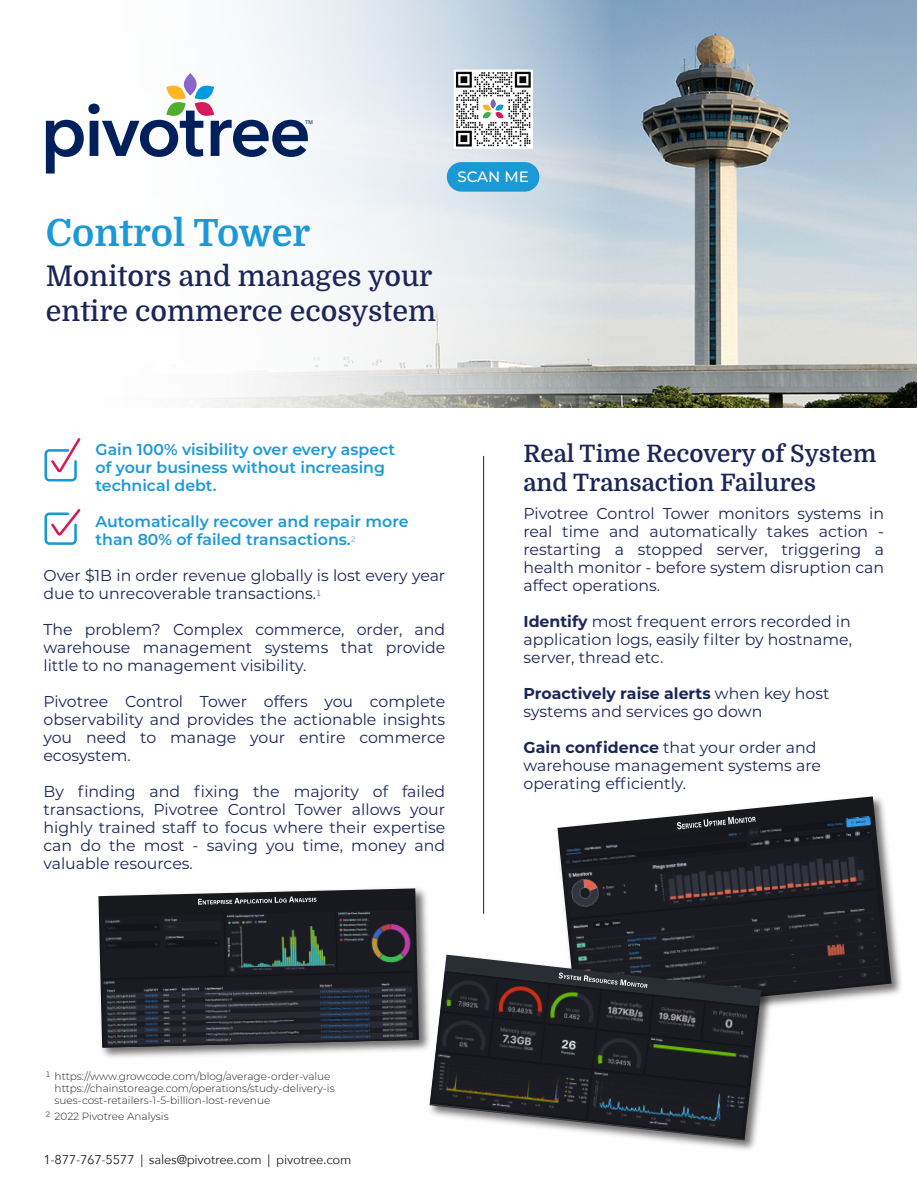
<style>
.page{position:relative;width:918px;height:1188px;background:#fff}
.page>*{position:absolute;margin:0;border:0;box-sizing:border-box;transform-origin:0 0}
.t1{font:700 37.5px "Domine";color:#1b99d6}
.t2{font:500 28.5px/34.5px "Domine";color:#1a2658}
.t3{font:600 24px/28.5px "Domine";color:#1a2658}
.t4{font:15.75px/18px "Montserrat";color:#1a2658;text-align:justify}
.t5{font:600 15.75px/18px "Montserrat";color:#1b99d6}
.t6{font:500 15px "Montserrat";color:#fff}
.t7{font:12.75px "Avenir Next";letter-spacing:-.015em;color:#231f20}
.t8{font:300 10.5px/12px "Montserrat";color:#231f20}
.t9{font:5.4px "Arial";color:#00205b}
.s1{font-weight:300;font-size:12px}
.s2{font-weight:700}
.s3{font-size:12px}
</style>
<div class="page">
<hr style="left:483px;top:456px;width:1px;height:458px;background:#1a2658">
<img style="left:102px;top:889px;width:326px;height:169px">
<svg style="left:98px;top:888px;width:321px;height:160px;fill:#17191d"></svg>
<img style="left:100px;top:906px;width:318px;height:142px">
<svg style="left:198px;top:897px;width:119px;height:8px"></svg>
<img style="left:557px;top:827px;width:344px;height:168px">
<svg style="left:558px;top:796px;width:333px;height:199px"></svg>
<img style="left:562px;top:816px;width:327px;height:190px">
<img style="left:425px;top:950px;width:352px;height:200px">
<svg style="left:430px;top:955px;width:331px;height:185px"></svg>
<img style="left:430px;top:971px;width:329px;height:169px">
<svg style="left:44px;top:509px;width:36px;height:36px"></svg>
<svg style="left:44px;top:438px;width:36px;height:43px"></svg>
<img style="left:611px;top:0;width:306px;height:408px">
<svg style="left:45px;top:0;width:566px;height:408px"></svg>
<svg style="left:184px;top:73px;width:13px;height:23px"></svg>
<svg style="left:46px;top:84px;width:262px;height:90px"></svg>
<div style="left:447px;top:162px;width:92px;height:30px;background:#1b99d6;border-radius:15px"></div>
<div style="left:454px;top:70px;width:79px;height:79px;background:#fff"></div>
<svg style="left:456px;top:72px;width:75px;height:75px"></svg>
<img style="left:482px;top:99px;width:23px;height:20px">
<p class="t9" style="left:305px;top:119px;width:9px">TM</p>
<h1 class="t1" style="left:46px;top:212px;width:266px">Control Tower</h1>
<h2 class="t2" style="left:46px;top:259px;width:392px">Monitors and manages your entire commerce ecosystem</h2>
<p class="t6" style="left:457px;top:166px;width:73px">SCAN ME</p>
<p class="t5" style="left:96px;top:440px;width:301px">Gain 100% visibility over every aspect of your business without increasing technical debt.</p>
<p class="t5" style="left:96px;top:512px;width:315px">Automatically recover and repair more than 80% of failed transactions.<span class="s1">2</span></p>
<p class="t4" style="left:43px;top:566px;width:403px">Over $1B in order revenue globally is lost every year due to unrecoverable transactions.<span class="s1">1</span></p>
<p class="t4" style="left:43px;top:620px;width:403px">The problem? Complex commerce, order, and warehouse management systems that provide little to no management visibility.</p>
<p class="t4" style="left:43px;top:692px;width:403px">Pivotree Control Tower offers you complete observability and provides the actionable insights you need to manage your entire commerce ecosystem.</p>
<p class="t4" style="left:43px;top:782px;width:403px">By finding and fixing the majority of failed transactions, Pivotree Control Tower allows your highly trained staff to focus where their expertise can do the most - saving you time, money and valuable resources.</p>
<h3 class="t3" style="left:524px;top:440px;width:355px">Real Time Recovery of System and Transaction Failures</h3>
<p class="t4" style="left:524px;top:504px;width:362px">Pivotree Control Tower monitors systems in real time and automatically takes action - restarting a stopped server, triggering a health monitor - before system disruption can affect operations.</p>
<p class="t4" style="left:524px;top:612px;width:330px"><span class="s2">Identify</span> most frequent errors recorded in application logs, easily filter by hostname, server, thread etc.</p>
<p class="t4" style="left:524px;top:684px;width:308px"><span class="s2">Proactively raise alerts</span> when key host systems and services go down</p>
<p class="t4" style="left:524px;top:738px;width:299px;text-align:left"><span class="s2">Gain confidence</span> that your order and warehouse management systems are operating efficiently.</p>
<p class="t8" style="left:55px;top:1070px;width:282px;text-indent:-9px"><span class="s3">1</span> https://www.growcode.com/blog/average-order-value https://chainstoreage.com/operations/study-delivery-is sues-cost-retailers-1-5-billion-lost-revenue</p>
<p class="t8" style="left:46px;top:1110px;width:125px"><span class="s3">2</span> 2022 Pivotree Analysis</p>
<p class="t7" style="left:43px;top:1149px;width:309px">1-877-767-5577 | sales@pivotree.com | pivotree.com</p>
</div>
